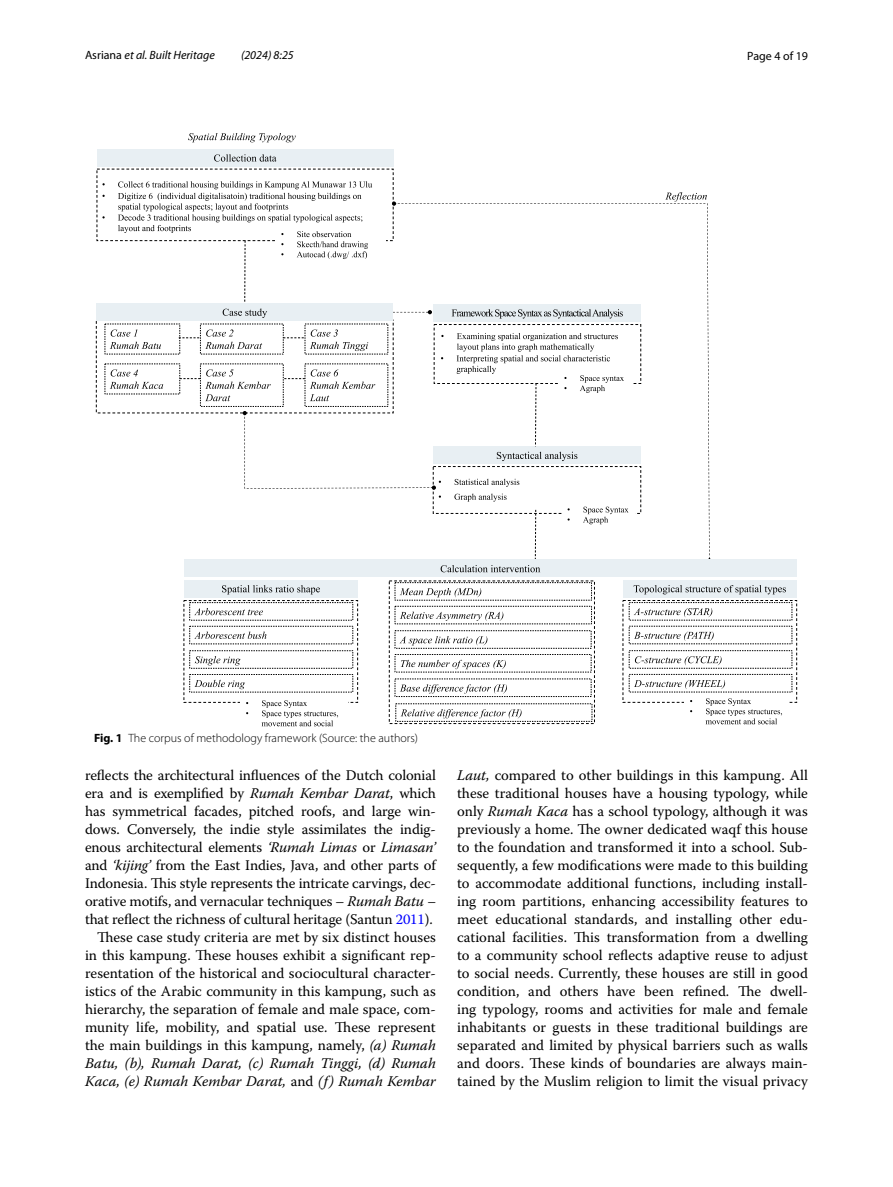
<style>
.page{position:relative;width:893px;height:1187px;background:#fff}
.page>*{position:absolute;margin:0;border:0;box-sizing:border-box;transform-origin:0 0}
.t1{font:14.7px/18px "Warnock Pro";letter-spacing:-.005em;color:#000;text-align:right}
.t2{font:300 12px "Myriad Pro";color:#000}
.t3{font:italic 12px "Myriad Pro";color:#000}
.t4{font:12px "Myriad Pro";color:#000}
.s1{font-style:normal}
.s2{font-weight:700}
.s3{font-style:italic}
.s4{color:#00f}
</style>
<div class="page">
<svg style="left:392px;top:201px;width:319px;height:358px"></svg>
<div style="left:97px;top:149px;width:296px;height:17px;background:#e8eff3"></div>
<svg style="left:214px;top:154px;width:62px;height:8px"></svg>
<svg style="left:393px;top:310px;width:39px;height:4px"></svg>
<div style="left:433px;top:304px;width:208px;height:17px;background:#e8eff3"></div>
<svg style="left:452px;top:309px;width:171px;height:9px"></svg>
<div style="left:433px;top:446px;width:208px;height:18px;background:#e8eff3"></div>
<svg style="left:455px;top:478px;width:64px;height:8px"></svg>
<svg style="left:454px;top:493px;width:53px;height:8px"></svg>
<div style="left:562px;top:501px;width:72px;height:26px;background:#fff"></div>
<svg style="left:583px;top:506px;width:45px;height:18px"></svg>
<svg style="left:400px;top:588px;width:81px;height:9px"></svg>
<svg style="left:400px;top:611px;width:103px;height:10px"></svg>
<svg style="left:400px;top:636px;width:87px;height:9px"></svg>
<svg style="left:401px;top:659px;width:105px;height:10px"></svg>
<svg style="left:400px;top:684px;width:107px;height:9px"></svg>
<svg style="left:110px;top:329px;width:51px;height:20px"></svg>
<svg style="left:310px;top:329px;width:58px;height:22px"></svg>
<div style="left:96px;top:303px;width:297px;height:18px;background:#e8eff3"></div>
<svg style="left:118px;top:181px;width:254px;height:137px"></svg>
<svg style="left:179px;top:337px;width:20px;height:1px"></svg>
<svg style="left:205px;top:329px;width:57px;height:20px"></svg>
<svg style="left:283px;top:337px;width:21px;height:1px"></svg>
<div style="left:184px;top:559px;width:613px;height:18px;background:#e8eff3"></div>
<svg style="left:441px;top:509px;width:99px;height:64px"></svg>
<svg style="left:634px;top:608px;width:78px;height:9px"></svg>
<svg style="left:634px;top:631px;width:80px;height:10px"></svg>
<svg style="left:635px;top:656px;width:87px;height:9px"></svg>
<svg style="left:634px;top:680px;width:91px;height:9px"></svg>
<svg style="left:705px;top:698px;width:77px;height:26px"></svg>
<svg style="left:243px;top:411px;width:198px;height:78px"></svg>
<div style="left:434px;top:324px;width:207px;height:60px;border:1px dashed #000"></div>
<svg style="left:665px;top:192px;width:42px;height:10px"></svg>
<svg style="left:188px;top:133px;width:108px;height:9px"></svg>
<svg style="left:110px;top:369px;width:53px;height:20px"></svg>
<svg style="left:180px;top:369px;width:91px;height:32px"></svg>
<svg style="left:284px;top:369px;width:91px;height:32px"></svg>
<div style="left:559px;top:370px;width:73px;height:26px;background:#fff"></div>
<svg style="left:457px;top:333px;width:167px;height:128px"></svg>
<svg style="left:401px;top:709px;width:121px;height:9px"></svg>
<div style="left:623px;top:579px;width:174px;height:18px;background:#e8eff3"></div>
<svg style="left:634px;top:585px;width:152px;height:9px"></svg>
<svg style="left:194px;top:608px;width:69px;height:7px"></svg>
<svg style="left:194px;top:631px;width:72px;height:8px"></svg>
<svg style="left:195px;top:656px;width:46px;height:9px"></svg>
<svg style="left:194px;top:679px;width:51px;height:10px"></svg>
<svg style="left:262px;top:700px;width:76px;height:26px"></svg>
<div style="left:184px;top:579px;width:174px;height:18px;background:#e8eff3"></div>
<svg style="left:222px;top:585px;width:98px;height:9px"></svg>
<p class="t3" style="left:85px;top:48px;width:131px"><span class="s1">Asriana</span> et al. Built Heritage</p>
<p class="t3" style="left:241px;top:48px;width:54px">(2024) 8:25</p>
<p class="t4" style="left:747px;top:48px;width:62px">Page 4 of 19</p>
<p class="t2" style="left:94px;top:730px;width:325px"><span class="s2">Fig. 1</span> The corpus of methodology framework (Source: the authors)</p>
<p class="t1" style="left:85px;top:766px;width:352px">reflects the architectural influences of the Dutch colonial era and is exemplified by <span class="s3">Rumah Kembar Darat</span>, which has symmetrical facades, pitched roofs, and large win&shy;dows. Conversely, the indie style assimilates the indig&shy;enous architectural elements <span class="s3">‘Rumah Limas</span> or <span class="s3">Limasan’ </span>and <span class="s3">‘kijing’</span> from the East Indies, Java, and other parts of Indonesia. This style represents the intricate carvings, dec&shy;orative motifs, and vernacular techniques – <span class="s3">Rumah Batu – </span>that reflect the richness of cultural heritage (Santun <span class="s4">2011</span>).<br>These case study criteria are met by six distinct houses in this kampung. These houses exhibit a significant rep&shy;resentation of the historical and sociocultural character&shy;istics of the Arabic community in this kampung, such as hierarchy, the separation of female and male space, com&shy;munity life, mobility, and spatial use. These represent the main buildings in this kampung, namely, <span class="s3">(a) Rumah Batu, (b), Rumah Darat, (c) Rumah Tinggi, (d) Rumah Kaca, (e) Rumah Kembar Darat,</span> and <span class="s3">(f) Rumah Kembar</span></p>
<p class="t1" style="left:457px;top:766px;width:352px;text-align:justify"><span class="s3">Laut,</span> compared to other buildings in this kampung. All these traditional houses have a housing typology, while only <span class="s3">Rumah Kaca</span> has a school typology, although it was previously a home. The owner dedicated waqf this house to the foundation and transformed it into a school. Sub&shy;sequently, a few modifications were made to this building to accommodate additional functions, including install&shy;ing room partitions, enhancing accessibility features to meet educational standards, and installing other edu&shy;cational facilities. This transformation from a dwelling to a community school reflects adaptive reuse to adjust to social needs. Currently, these houses are still in good condition, and others have been refined. The dwell&shy;ing typology, rooms and activities for male and female inhabitants or guests in these traditional buildings are separated and limited by physical barriers such as walls and doors. These kinds of boundaries are always main&shy;tained by the Muslim religion to limit the visual privacy</p>
</div>
